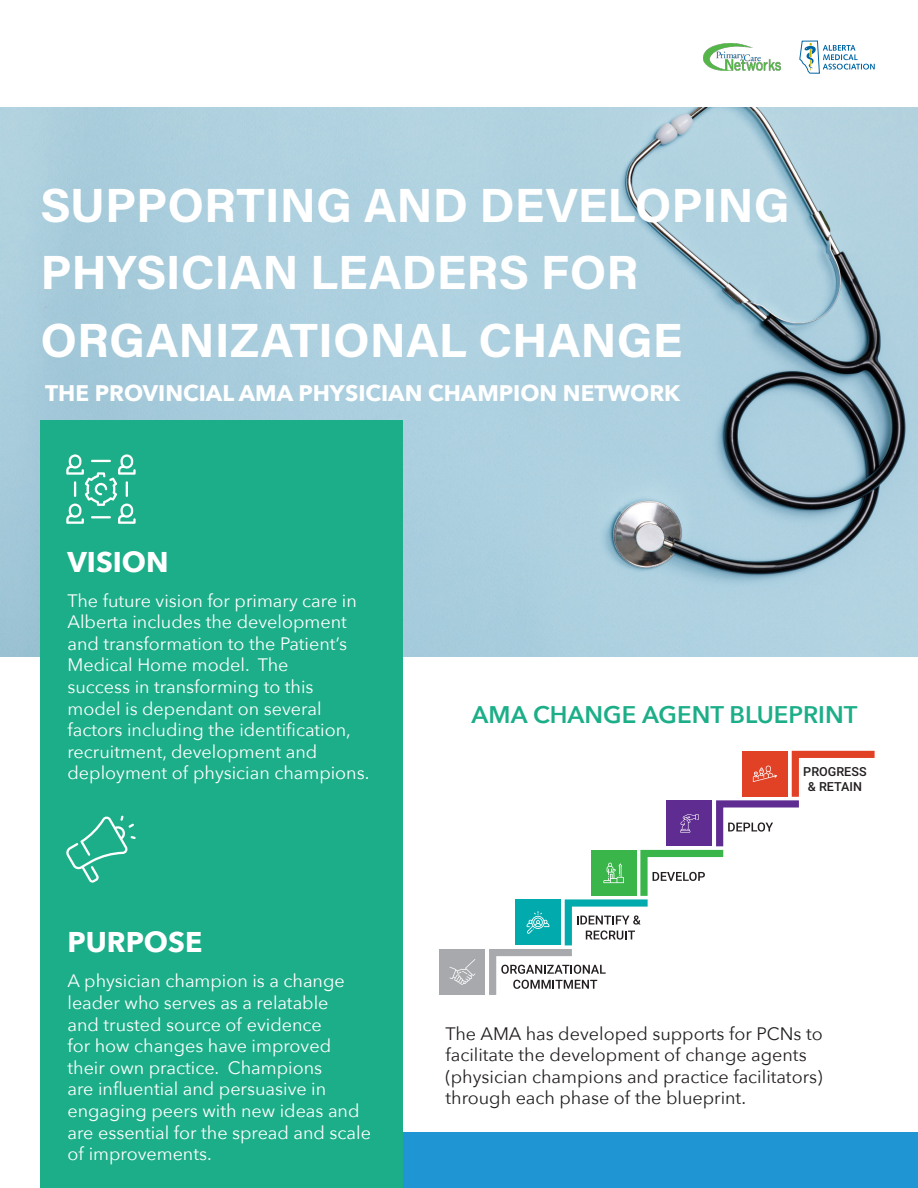
<style>
.page{position:relative;width:918px;height:1188px;background:#fff}
.page>*{position:absolute;margin:0;border:0;box-sizing:border-box;transform-origin:0 0}
.t1{font:700 48px/67.5px "Acumin Pro";color:#fff}
.t2{font:700 28.5px "Avenir Next";color:#fff}
.t3{font:600 24px "Avenir Next";color:#1cae88}
.t4{font:700 22.5px "Avenir Next";color:#fff}
.t5{font:18px/21.6px "Avenir Next";color:#fff}
.t6{font:18px/21.6px "Avenir Next";color:#231f20}
.t7{font:500 12.45px/15px "Roboto";color:#231f20;text-align:center}
</style>
<div class="page">
<div style="left:370px;top:1132px;width:548px;height:56px;background:#2095d3"></div>
<svg style="left:799px;top:41px;width:76px;height:33px"></svg>
<img style="left:703px;top:44px;width:78px;height:27px">
<img style="left:0;top:108px;width:918px;height:549px">
<div style="left:40px;top:421px;width:363px;height:767px;background:#1cae88"></div>
<div style="left:439px;top:949px;width:46px;height:46px;background:#a8a9ad"></div>
<svg style="left:450px;top:959px;width:25px;height:26px"></svg>
<svg style="left:489px;top:751px;width:386px;height:244px"></svg>
<svg style="left:66px;top:454px;width:70px;height:70px"></svg>
<svg style="left:66px;top:816px;width:70px;height:67px"></svg>
<p class="t1" style="left:40px;top:169px;width:751px">SUPPORTING AND DEVELOPING<br>PHYSICIAN LEADERS FOR<br>ORGANIZATIONAL CHANGE</p>
<p class="t4" style="left:45px;top:374px;width:637px">THE PROVINCIAL AMA PHYSICIAN CHAMPION NETWORK</p>
<p class="t2" style="left:68px;top:537px;width:103px">VISION</p>
<p class="t5" style="left:68px;top:589px;width:303px">The future vision for primary care in Alberta includes the development and transformation to the Patient’s Medical Home model. The<br>success in transforming to this model is dependant on several factors including the identification, recruitment, development and deployment of physician champions.</p>
<p class="t2" style="left:68px;top:918px;width:136px">PURPOSE</p>
<p class="t5" style="left:68px;top:969px;width:305px">A physician champion is a change leader who serves as a relatable<br>and trusted source of evidence<br>for how changes have improved their own practice. Champions<br>are influential and persuasive in engaging peers with new ideas and are essential for the spread and scale of improvements.</p>
<p class="t3" style="left:472px;top:694px;width:387px">AMA CHANGE AGENT BLUEPRINT</p>
<p class="t7" style="left:803px;top:765px;width:65px">PROGRESS &amp; RETAIN</p>
<p class="t6" style="left:446px;top:1022px;width:379px">The AMA has developed supports for PCNs to facilitate the development of change agents (physician champions and practice facilitators) through each phase of the blueprint.</p>
</div>
